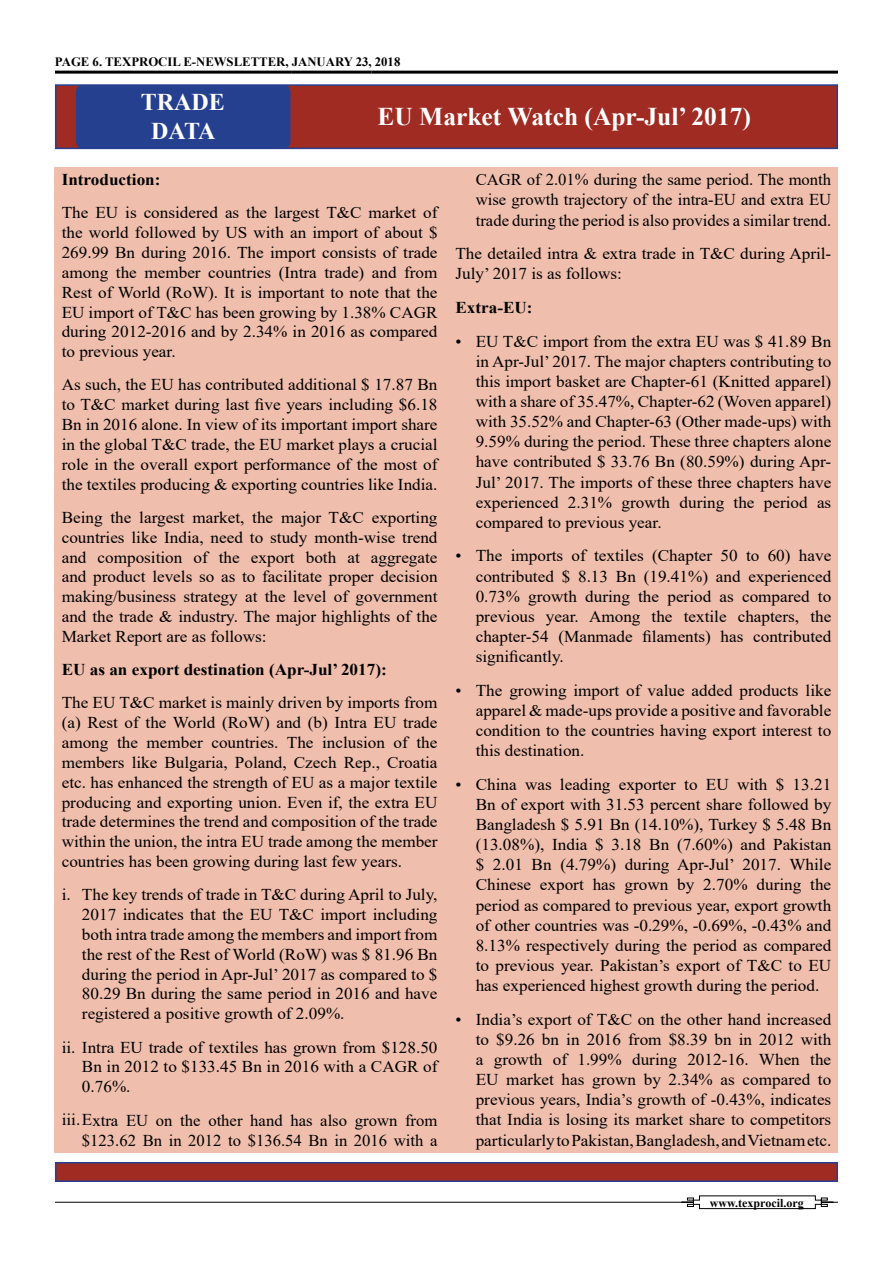
<style>
.page{position:relative;width:893px;height:1263px;background:#fff}
.page>*{position:absolute;margin:0;border:0;box-sizing:border-box;transform-origin:0 0}
.t1{font:700 25.5px "Times New Roman";color:#fff}
.t2{font:700 24px/28.8px "Times New Roman";color:#fff;text-align:center}
.t3{font:16.5px/19.8px "Times New Roman";color:#000;text-align:justify;scale:1.04 1}
.t4{font:16.5px/20.1px "Times New Roman";color:#000;text-align:justify}
.t5{font:700 16.5px "Times New Roman";color:#000;scale:1.04 1}
.t6{font:700 12.75px "Times New Roman";color:#000}
.t7{font:700 12px "Times New Roman";color:#000}
</style>
<div class="page">
<hr style="left:55px;top:1202px;width:783px;height:1px;background:#000">
<svg style="left:681px;top:1195px;width:153px;height:14px"></svg>
<hr style="left:55px;top:71px;width:237px;height:3px;background:#000">
<hr style="left:292px;top:71px;width:80px;height:3px;background:#000">
<hr style="left:372px;top:71px;width:466px;height:3px;background:#000">
<div style="left:55px;top:84px;width:783px;height:65px;background:#a02b22;border:2px solid #25408f"></div>
<div style="left:76px;top:85px;width:214px;height:63px;background:#25408f;border-radius:7px"></div>
<div style="left:55px;top:1162px;width:783px;height:20px;background:#a02b22;border:2px solid #25408f"></div>
<div style="left:55px;top:167px;width:783px;height:985px;background:#efbeac"></div>
<p class="t6" style="left:55px;top:53px;width:347px">PAGE 6. TEXPROCIL E-NEWSLETTER, JANUARY 23, 2018</p>
<h2 class="t2" style="left:141px;top:87px;width:85px">TRADE<br>DATA</h2>
<h1 class="t1" style="left:377px;top:98px;width:375px">EU Market Watch (Apr-Jul’ 2017)</h1>
<p class="t5" style="left:62px;top:168px;width:97px">Introduction:</p>
<p class="t3" style="left:62px;top:202px;width:363px">The EU is considered as the largest T&amp;C market of the world followed by US with an import of about $ 269.99 Bn during 2016. The import consists of trade among the member countries (Intra trade) and from Rest of World (RoW). It is important to note that the EU import of T&amp;C has been growing by 1.38% CAGR during 2012-2016 and by 2.34% in 2016 as compared to previous year.</p>
<p class="t3" style="left:62px;top:374px;width:363px">As such, the EU has contributed additional $ 17.87 Bn to T&amp;C market during last five years including $6.18<br>Bn in 2016 alone. In view of its important import share in the global T&amp;C trade, the EU market plays a crucial role in the overall export performance of the most of the textiles producing &amp; exporting countries like India.</p>
<p class="t3" style="left:62px;top:507px;width:363px">Being the largest market, the major T&amp;C exporting countries like India, need to study month-wise trend and composition of the export both at aggregate and product levels so as to facilitate proper decision making/business strategy at the level of government and the trade &amp; industry. The major highlights of the Market Report are as follows:</p>
<p class="t5" style="left:62px;top:658px;width:314px">EU as an export destination (Apr-Jul’ 2017):</p>
<p class="t3" style="left:62px;top:692px;width:363px">The EU T&amp;C market is mainly driven by imports from (a) Rest of the World (RoW) and (b) Intra EU trade among the member countries. The inclusion of the members like Bulgaria, Poland, Czech Rep., Croatia etc. has enhanced the strength of EU as a major textile producing and exporting union. Even if, the extra EU trade determines the trend and composition of the trade within the union, the intra EU trade among the member countries has been growing during last few years.</p>
<p class="t3" style="left:82px;top:884px;width:343px;text-indent:-20px">i. The key trends of trade in T&amp;C during April to July, 2017 indicates that the EU T&amp;C import including both intra trade among the members and import from the rest of the Rest of World (RoW) was $ 81.96 Bn during the period in Apr-Jul’ 2017 as compared to $ 80.29 Bn during the same period in 2016 and have registered a positive growth of 2.09%.</p>
<p class="t3" style="left:82px;top:1036px;width:343px;text-indent:-20px">ii. Intra EU trade of textiles has grown from $128.50<br>Bn in 2012 to $133.45 Bn in 2016 with a CAGR of 0.76%.</p>
<p class="t3" style="left:62px;top:1110px;width:363px;text-align:right">iii.Extra EU on the other hand has also grown from $123.62 Bn in 2012 to $136.54 Bn in 2016 with a</p>
<p class="t4" style="left:476px;top:169px;width:357px">CAGR of 2.01% during the same period. The month wise growth trajectory of the intra-EU and extra EU trade during the period is also provides a similar trend.</p>
<p class="t3" style="left:455px;top:243px;width:363px">The detailed intra &amp; extra trade in T&amp;C during April-<br>July’ 2017 is as follows:</p>
<p class="t5" style="left:455px;top:296px;width:76px">Extra-EU:</p>
<p class="t3" style="left:476px;top:331px;width:343px;text-indent:-20px">• EU T&amp;C import from the extra EU was $ 41.89 Bn in Apr-Jul’ 2017. The major chapters contributing to this import basket are Chapter-61 (Knitted apparel) with a share of 35.47%, Chapter-62 (Woven apparel) with 35.52% and Chapter-63 (Other made-ups) with 9.59% during the period. These three chapters alone have contributed $ 33.76 Bn (80.59%) during Apr-Jul’ 2017. The imports of these three chapters have experienced 2.31% growth during the period as compared to previous year.</p>
<p class="t3" style="left:476px;top:545px;width:343px;text-indent:-20px">• The imports of textiles (Chapter 50 to 60) have contributed $ 8.13 Bn (19.41%) and experienced 0.73% growth during the period as compared to previous year. Among the textile chapters, the chapter-54 (Manmade filaments) has contributed significantly.</p>
<p class="t3" style="left:476px;top:680px;width:343px;text-indent:-20px">• The growing import of value added products like apparel &amp; made-ups provide a positive and favorable condition to the countries having export interest to this destination.</p>
<p class="t3" style="left:476px;top:774px;width:343px;text-indent:-20px">• China was leading exporter to EU with $ 13.21<br>Bn of export with 31.53 percent share followed by Bangladesh $ 5.91 Bn (14.10%), Turkey $ 5.48 Bn (13.08%), India $ 3.18 Bn (7.60%) and Pakistan $ 2.01 Bn (4.79%) during Apr-Jul’ 2017. While Chinese export has grown by 2.70% during the period as compared to previous year, export growth of other countries was -0.29%, -0.69%, -0.43% and 8.13% respectively during the period as compared to previous year. Pakistan’s export of T&amp;C to EU has experienced highest growth during the period.</p>
<p class="t3" style="left:476px;top:1009px;width:343px;text-indent:-20px">• India’s export of T&amp;C on the other hand increased to $9.26 bn in 2016 from $8.39 bn in 2012 with a growth of 1.99% during 2012-16. When the EU market has grown by 2.34% as compared to previous years, India’s growth of -0.43%, indicates that India is losing its market share to competitors particularly to Pakistan, Bangladesh, and Vietnam etc.</p>
<p class="t7" style="left:710px;top:1194px;width:95px">www.texprocil.org</p>
</div>
